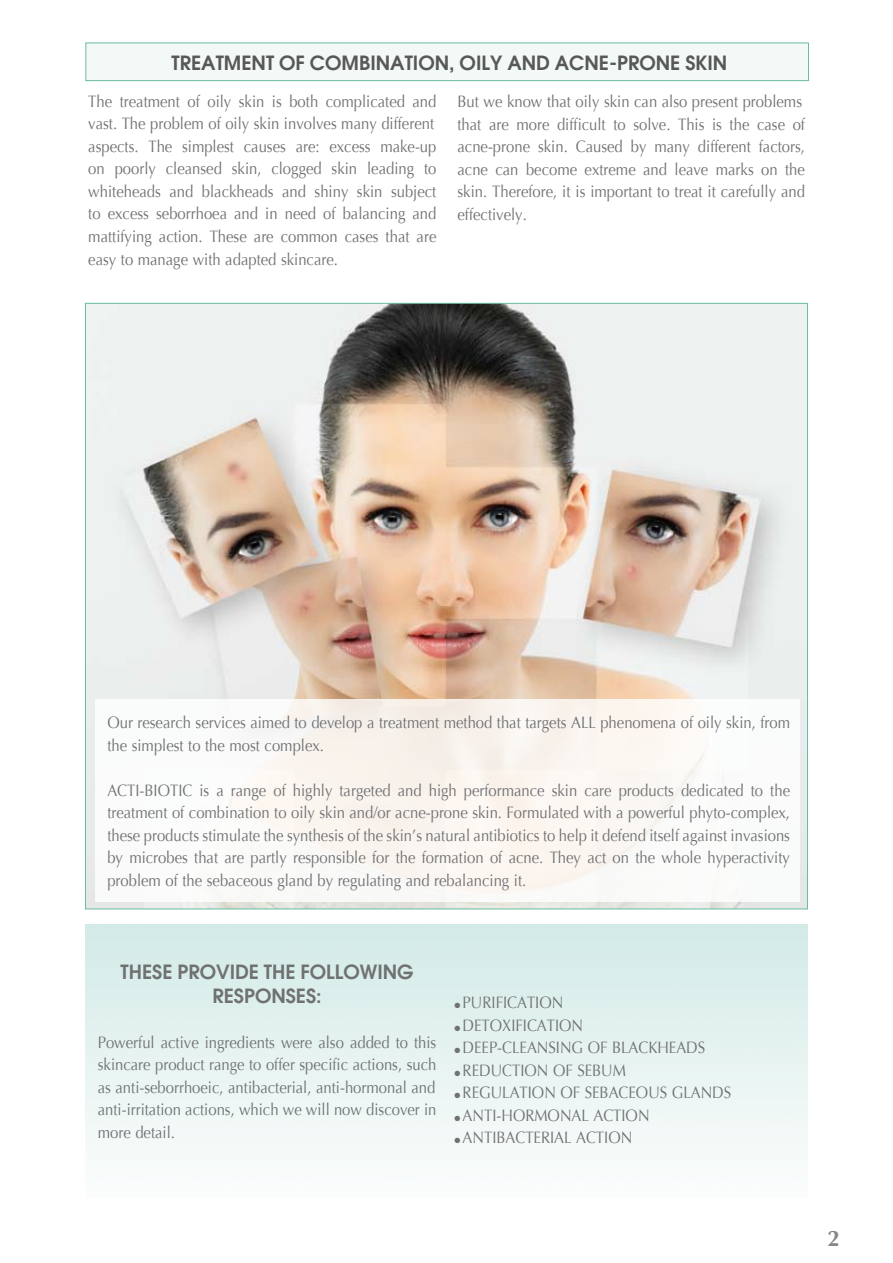
<style>
.page{position:relative;width:893px;height:1263px;background:#fff}
.page>*{position:absolute;margin:0;border:0;box-sizing:border-box;transform-origin:0 0}
.t1{font:700 22.5px "Optima";color:#87888a}
.t2{font:19.5px "Avant Garde Gothic Dm ITC";color:#58585a}
.t3{font:19.5px "Avant Garde Gothic Dm ITC";color:#707173}
.t4{font:16.5px/22.5px "Optima";color:#707173;scale:.9 1}
</style>
<div class="page">
<div style="left:86px;top:43px;width:722px;height:38px;background:#f3f9f6"></div>
<div style="left:85px;top:43px;width:724px;height:38px;border:1px solid #6abc9f"></div>
<img style="left:87px;top:305px;width:719px;height:602px">
<div style="left:95px;top:699px;width:704px;height:202px;background:#faf8f6"></div>
<p class="t2" style="left:172px;top:50px;width:557px">TREATMENT OF COMBINATION, OILY AND ACNE-PRONE SKIN</p>
<p class="t4" style="left:88px;top:90px;width:388px">The treatment of oily skin is both complicated and vast. The problem of oily skin involves many different aspects. The simplest causes are: excess make-up on poorly cleansed skin, clogged skin leading to whiteheads and blackheads and shiny skin subject to excess seborrhoea and in need of balancing and mattifying action. These are common cases that are easy to manage with adapted skincare.</p>
<p class="t4" style="left:457px;top:90px;width:388px">But we know that oily skin can also present problems that are more difficult to solve. This is the case of acne-prone skin. Caused by many different factors, acne can become extreme and leave marks on the skin. Therefore, it is important to treat it carefully and effectively.</p>
<p class="t4" style="left:107px;top:712px;width:760px">Our research services aimed to develop a treatment method that targets ALL phenomena of oily skin, from the simplest to the most complex.</p>
<p class="t4" style="left:107px;top:779px;width:760px;text-align:justify">ACTI-BIOTIC is a range of highly targeted and high performance skin care products dedicated to the treatment of combination to oily skin and/or acne-prone skin. Formulated with a powerful phyto-complex, these products stimulate the synthesis of the skin’s natural antibiotics to help it defend itself against invasions by microbes that are partly responsible for the formation of acne. They act on the whole hyperactivity problem of the sebaceous gland by regulating and rebalancing it.</p>
<p class="t3" style="left:121px;top:959px;width:20px">THESE</p>
<p class="t3" style="left:177px;top:959px;width:14px">PRO</p>
<p class="t3" style="left:216px;top:959px;width:24px">VIDE</p>
<p class="t3" style="left:264px;top:959px;width:12px">THE</p>
<p class="t3" style="left:300px;top:959px;width:115px">FOLLOWING</p>
<p class="t3" style="left:213px;top:983px;width:13px">RESPONSES</p>
<p class="t3" style="left:316px;top:983px;width:7px">:</p>
<p class="t4" style="left:98px;top:1031px;width:378px;text-align:justify">Powerful active ingredients were also added to this skincare product range to offer specific actions, such as anti-seborrhoeic, antibacterial, anti-hormonal and anti-irritation actions, which we will now discover in more detail.</p>
<p class="t4" style="left:454px;top:991px;width:123px">● PURIFICATION</p>
<p class="t4" style="left:454px;top:1014px;width:145px">● DETOXIFICATION</p>
<p class="t4" style="left:454px;top:1036px;width:280px">● DEEP-CLEANSING OF BLACKHEADS</p>
<p class="t4" style="left:454px;top:1059px;width:192px">● REDUCTION OF SEBUM</p>
<p class="t4" style="left:454px;top:1081px;width:309px">● REGULATION OF SEBACEOUS GLANDS</p>
<p class="t4" style="left:454px;top:1104px;width:218px">● ANTI-HORMONAL ACTION</p>
<p class="t4" style="left:454px;top:1126px;width:199px">● ANTIBACTERIAL ACTION</p>
<h1 class="t1" style="left:827px;top:1225px;width:14px">2</h1>
</div>
